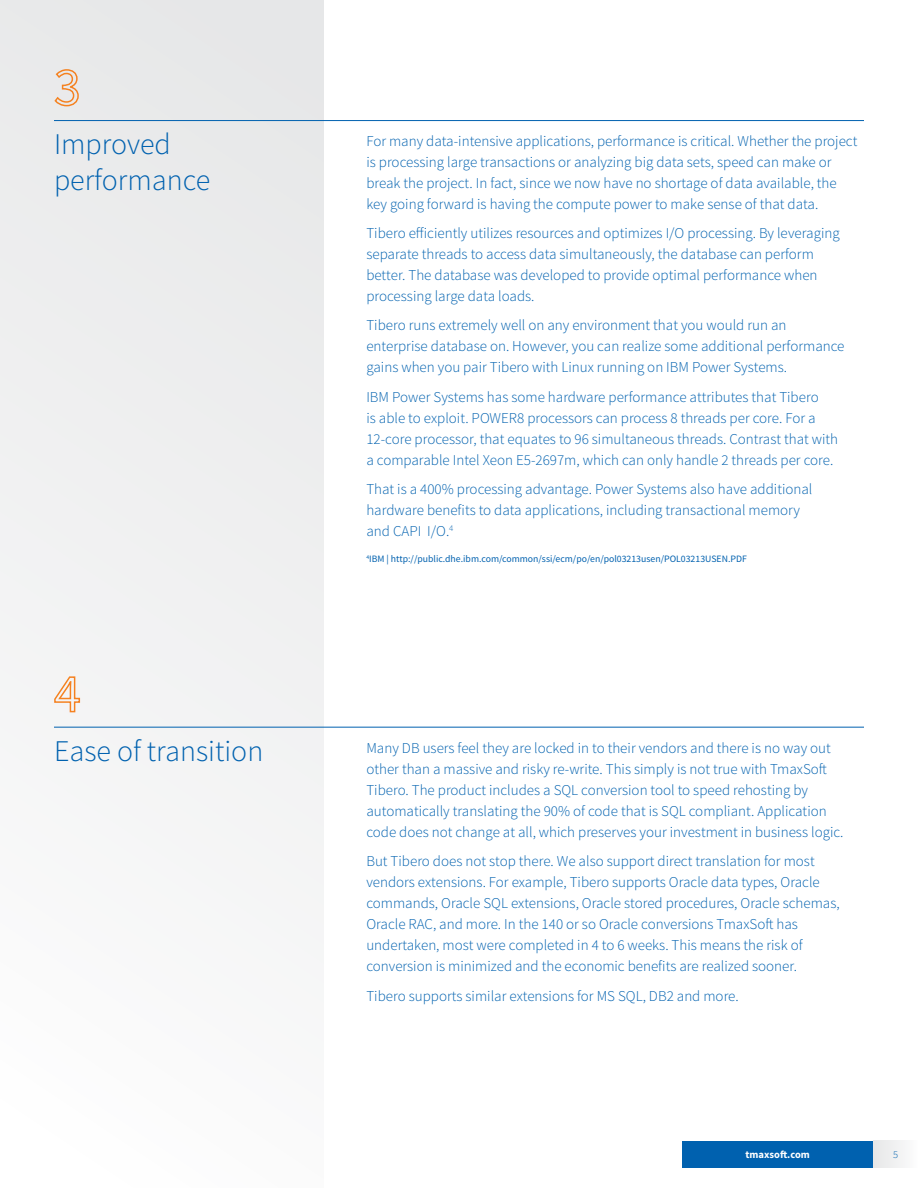
<style>
.page{position:relative;width:918px;height:1188px;background:#fff}
.page>*{position:absolute;margin:0;border:0;box-sizing:border-box;transform-origin:0 0}
.t1{font:300 30px/36px "Source Sans Pro";color:#0061af}
.t2{font:300 15px/21px "Source Sans Pro";color:#0061af}
.t3{font:700 10.5px "Source Sans Pro";color:#fff}
.t4{font:300 10.5px "Source Sans Pro";color:#0061af}
.t5{font:9.75px "Source Sans Pro";color:#0061af}
</style>
<div class="page">
<div style="left:0;top:0;width:324px;height:1188px;background:#f1f1f2"></div>
<div style="left:682px;top:1141px;width:191px;height:27px;background:#0061af"></div>
<div style="left:873px;top:1141px;width:45px;height:27px;background:#f1f1f2"></div>
<hr style="left:54px;top:120px;width:810px;height:1px;background:#0061af">
<svg style="left:54px;top:69px;width:25px;height:38px"></svg>
<hr style="left:54px;top:727px;width:810px;height:1px;background:#0061af">
<svg style="left:54px;top:676px;width:27px;height:37px"></svg>
<h1 class="t1" style="left:54px;top:127px;width:158px">Improved performance</h1>
<p class="t2" style="left:366px;top:131px;width:493px">For many data-intensive applications, performance is critical. Whether the project is processing large transactions or analyzing big data sets, speed can make or break the project. In fact, since we now have no shortage of data available, the key going forward is having the compute power to make sense of that data.</p>
<p class="t2" style="left:366px;top:223px;width:475px">Tibero efficiently utilizes resources and optimizes I/O processing. By leveraging separate threads to access data simultaneously, the database can perform better. The database was developed to provide optimal performance when processing large data loads.</p>
<p class="t2" style="left:366px;top:315px;width:480px">Tibero runs extremely well on any environment that you would run an enterprise database on. However, you can realize some additional performance gains when you pair Tibero with Linux running on IBM Power Systems.</p>
<p class="t2" style="left:366px;top:386px;width:473px">IBM Power Systems has some hardware performance attributes that Tibero<br>is able to exploit. POWER8 processors can process 8 threads per core. For a 12‑core processor, that equates to 96 simultaneous threads. Contrast that with a comparable Intel Xeon E5-2697m, which can only handle 2 threads per core.</p>
<p class="t2" style="left:366px;top:478px;width:448px">That is a 400% processing advantage. Power Systems also have additional hardware benefits to data applications, including transactional memory and CAPI I/O.<sup>4</sup></p>
<p class="t5" style="left:366px;top:553px;width:382px"><sup>4</sup>IBM | http://public.dhe.ibm.com/common/ssi/ecm/po/en/pol03213usen/POL03213USEN.PDF</p>
<h1 class="t1" style="left:54px;top:733px;width:211px">Ease of transition</h1>
<p class="t2" style="left:366px;top:738px;width:479px">Many DB users feel they are locked in to their vendors and there is no way out other than a massive and risky re-write. This simply is not true with TmaxSoft Tibero. The product includes a SQL conversion tool to speed rehosting by automatically translating the 90% of code that is SQL compliant. Application code does not change at all, which preserves your investment in business logic.</p>
<p class="t2" style="left:366px;top:851px;width:475px">But Tibero does not stop there. We also support direct translation for most vendors extensions. For example, Tibero supports Oracle data types, Oracle commands, Oracle SQL extensions, Oracle stored procedures, Oracle schemas, Oracle RAC, and more. In the 140 or so Oracle conversions TmaxSoft has undertaken, most were completed in 4 to 6 weeks. This means the risk of conversion is minimized and the economic benefits are realized sooner.</p>
<p class="t2" style="left:366px;top:985px;width:374px">Tibero supports similar extensions for MS SQL, DB2 and more.</p>
<p class="t3" style="left:746px;top:1148px;width:66px">tmaxsoft.com</p>
<p class="t4" style="left:893px;top:1148px;width:7px">5</p>
</div>
